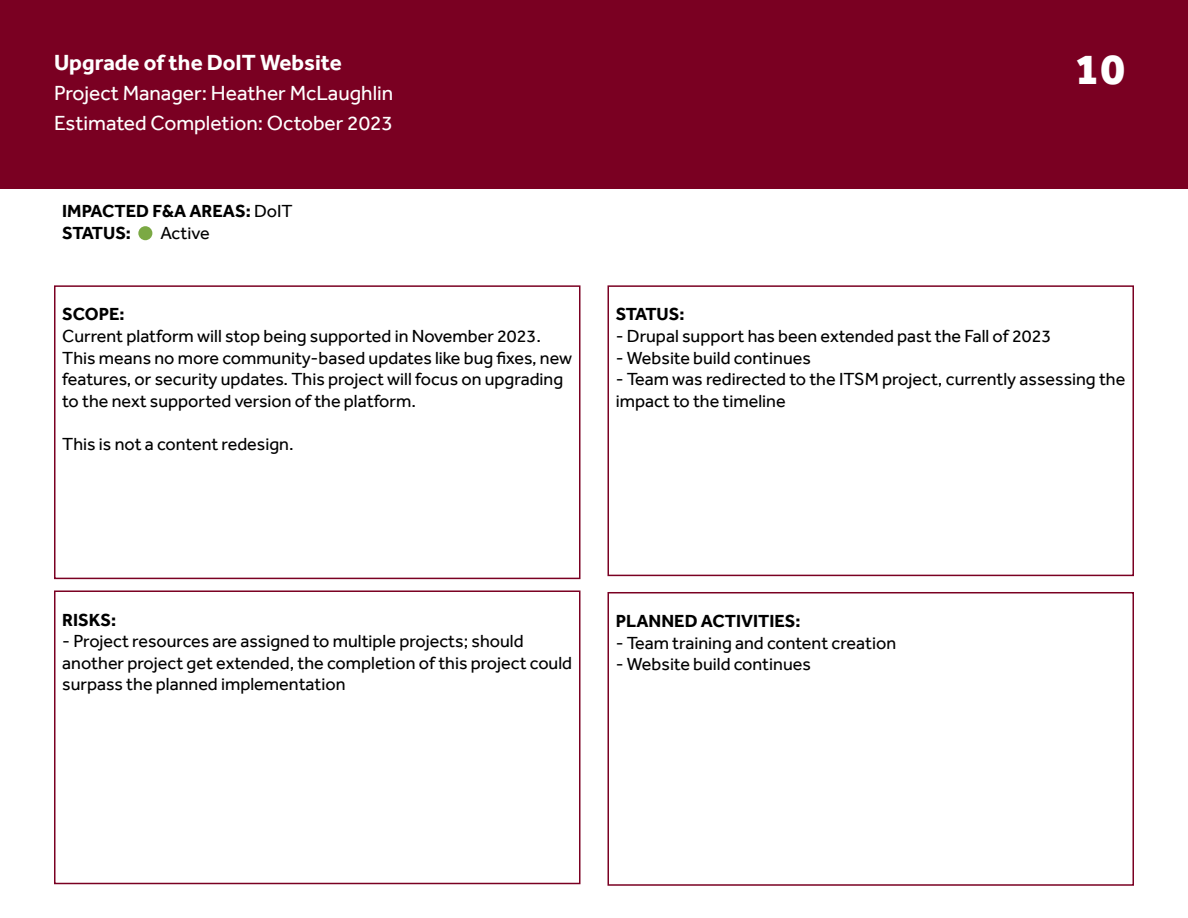
<style>
.page{position:relative;width:1188px;height:918px;background:#fff}
.page>*{position:absolute;margin:0;border:0;box-sizing:border-box;transform-origin:0 0}
.t1{font:800 45px "Effra";color:#fff}
.t2{font:700 22.5px "Effra";color:#fff}
.t3{font:21px/30px "Effra";color:#fff}
.t4{font:18px/21.6px "Effra";color:#000}
.t5{font:700 18px/21.6px "Effra";color:#000}
.s1{font-weight:400}
</style>
<div class="page">
<div style="left:0;top:0;width:1188px;height:189px;background:#7a0022"></div>
<div style="left:54px;top:285px;width:526px;height:294px;border:2px solid #7a0022"></div>
<div style="left:608px;top:285px;width:526px;height:291px;border:2px solid #7a0022"></div>
<div style="left:54px;top:590px;width:526px;height:294px;border:2px solid #7a0022"></div>
<div style="left:608px;top:592px;width:526px;height:294px;border:2px solid #7a0022"></div>
<div style="left:138px;top:226px;width:14px;height:14px;background:#7ba944;border-radius:50%"></div>
<p class="t2" style="left:54px;top:49px;width:289px">Upgrade of the DoIT Website</p>
<p class="t3" style="left:54px;top:78px;width:341px">Project Manager: Heather McLaughlin<br>Estimated Completion: October 2023</p>
<p class="t5" style="left:62px;top:200px;width:232px">IMPACTED F&amp;A AREAS: <span class="s1">DoIT<br></span>STATUS:</p>
<p class="t4" style="left:160px;top:222px;width:51px">Active</p>
<p class="t5" style="left:62px;top:303px;width:64px">SCOPE:</p>
<p class="t4" style="left:62px;top:325px;width:511px">Current platform will stop being supported in November 2023.<br>This means no more community-based updates like bug fixes, new features, or security updates. This project will focus on upgrading to the next supported version of the platform.</p>
<p class="t4" style="left:62px;top:433px;width:233px">This is not a content redesign.</p>
<h1 class="t1" style="left:1075px;top:42px;width:52px">10</h1>
<p class="t5" style="left:616px;top:303px;width:70px">STATUS:</p>
<p class="t4" style="left:616px;top:325px;width:437px">- Drupal support has been extended past the Fall of 2023</p>
<p class="t4" style="left:616px;top:347px;width:197px">- Website build continues</p>
<p class="t4" style="left:616px;top:368px;width:511px">- Team was redirected to the ITSM project, currently assessing the impact to the timeline</p>
<p class="t5" style="left:62px;top:609px;width:56px">RISKS:</p>
<p class="t4" style="left:62px;top:630px;width:511px">- Project resources are assigned to multiple projects; should another project get extended, the completion of this project could surpass the planned implementation</p>
<p class="t5" style="left:616px;top:610px;width:186px">PLANNED ACTIVITIES:</p>
<p class="t4" style="left:616px;top:632px;width:282px">- Team training and content creation</p>
<p class="t4" style="left:616px;top:653px;width:197px">- Website build continues</p>
</div>
